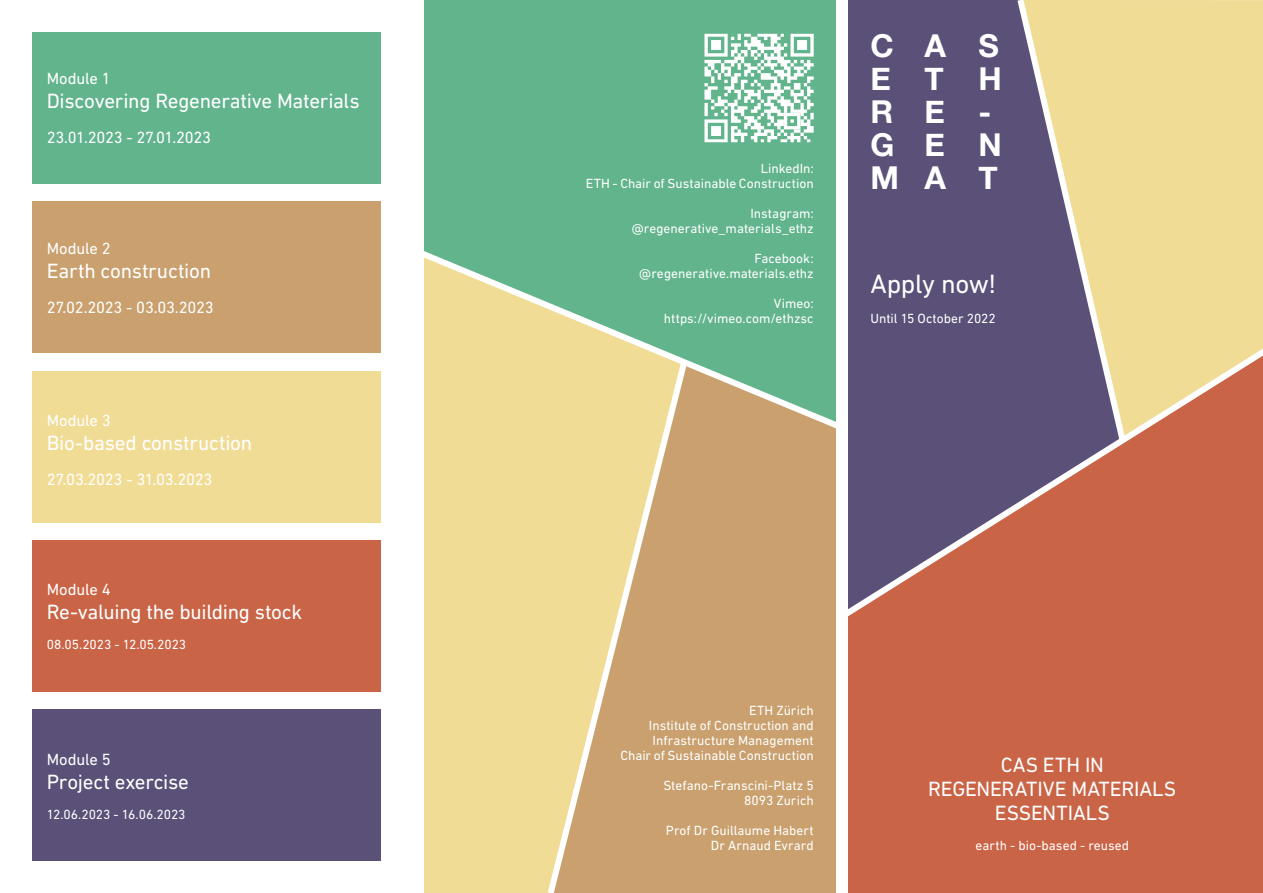
<style>
.page{position:relative;width:1263px;height:893px;background:#fff}
.page>*{position:absolute;margin:0;border:0;box-sizing:border-box;transform-origin:0 0}
.Logo__White{font:700 31.5px "Helvetica Neue";letter-spacing:1.01em;color:#fff}
.General__DIN_Next_Re{font:27px "DIN Next W1 G";letter-spacing:-.01em;color:#fff}
.General__DIN_Next_Re-2{font:21px "DIN Next W1 G";letter-spacing:-.015em;color:#fff}
.General__DIN_Next_Re-3{font:16.5px "DIN Next W1 G";letter-spacing:-.015em;color:#fff}
.General__DIN_Next_Re-4{font:13.5px "DIN Next W1 G";color:#fff}
</style>
<div class="page">
<div style="left:1130px;top:0;width:133px;height:344px;background:#f0dc95"></div>
<div style="left:848px;top:625px;width:415px;height:268px;background:#ca6446"></div>
<div style="left:848px;top:0;width:165px;height:344px;background:#5a5078"></div>
<svg style="left:848px;top:344px;width:415px;height:281px;background:#a56761"></svg>
<svg style="left:1013px;top:0;width:117px;height:448px;background:#a1938b"></svg>
<div style="left:424px;top:0;width:412px;height:245px;background:#62b48c"></div>
<div style="left:424px;top:435px;width:119px;height:458px;background:#f0dc95"></div>
<div style="left:691px;top:435px;width:145px;height:458px;background:#c9a06e"></div>
<div style="left:32px;top:32px;width:349px;height:151px;background:#62b48c"></div>
<div style="left:32px;top:201px;width:349px;height:152px;background:#c9a06e"></div>
<div style="left:32px;top:371px;width:349px;height:151px;background:#f0dc95"></div>
<div style="left:32px;top:540px;width:349px;height:152px;background:#ca6446"></div>
<div style="left:32px;top:710px;width:349px;height:151px;background:#5a5078"></div>
<svg style="left:704px;top:34px;width:110px;height:108px"></svg>
<svg style="left:424px;top:245px;width:426px;height:190px;background:#9cc190"></svg>
<svg style="left:543px;top:355px;width:148px;height:538px;background:#dec187"></svg>
<div style="left:836px;top:0;width:12px;height:893px;background:#fff"></div>
<p class="General__DIN_Next_Re-3" style="left:47px;top:69px;width:65px">Module 1</p>
<p class="General__DIN_Next_Re-2" style="left:47px;top:89px;width:315px">Discovering Regenerative Materials</p>
<p class="General__DIN_Next_Re-3" style="left:47px;top:128px;width:166px">23.01.2023 - 27.01.2023</p>
<p class="General__DIN_Next_Re-3" style="left:47px;top:239px;width:65px">Module 2</p>
<p class="General__DIN_Next_Re-2" style="left:47px;top:259px;width:166px">Earth construction</p>
<p class="General__DIN_Next_Re-3" style="left:47px;top:297px;width:168px">27.02.2023 - 03.03.2023</p>
<p class="General__DIN_Next_Re-3" style="left:47px;top:411px;width:65px">Module 3</p>
<p class="General__DIN_Next_Re-2" style="left:47px;top:431px;width:207px">Bio-based construction</p>
<p class="General__DIN_Next_Re-3" style="left:47px;top:470px;width:167px">27.03.2023 - 31.03.2023</p>
<p class="General__DIN_Next_Re-3" style="left:47px;top:580px;width:65px">Module 4</p>
<p class="General__DIN_Next_Re-2" style="left:47px;top:600px;width:257px">Re-valuing the building stock</p>
<p class="General__DIN_Next_Re-4" style="left:47px;top:637px;width:141px">08.05.2023 - 12.05.2023</p>
<p class="General__DIN_Next_Re-3" style="left:47px;top:749px;width:65px">Module 5</p>
<p class="General__DIN_Next_Re-2" style="left:47px;top:769px;width:144px">Project exercise</p>
<p class="General__DIN_Next_Re-4" style="left:47px;top:806px;width:140px">12.06.2023 - 16.06.2023</p>
<p class="General__DIN_Next_Re-4" style="left:761px;top:160px;width:55px">LinkedIn:</p>
<p class="General__DIN_Next_Re-4" style="left:586px;top:175px;width:229px">ETH - Chair of Sustainable Construction</p>
<p class="General__DIN_Next_Re-4" style="left:750px;top:205px;width:65px">Instagram:</p>
<p class="General__DIN_Next_Re-4" style="left:632px;top:220px;width:183px">@regenerative_materials_ethz</p>
<p class="General__DIN_Next_Re-4" style="left:754px;top:250px;width:61px">Facebook:</p>
<p class="General__DIN_Next_Re-4" style="left:639px;top:265px;width:176px">@regenerative.materials.ethz</p>
<p class="General__DIN_Next_Re-4" style="left:774px;top:295px;width:41px">Vimeo:</p>
<p class="General__DIN_Next_Re-4" style="left:664px;top:310px;width:151px">https://vimeo.com/ethzsc</p>
<p class="Logo__White" style="left:870px;top:21px;width:130px">CAS</p>
<p class="Logo__White" style="left:870px;top:54px;width:133px">ETH</p>
<p class="Logo__White" style="left:870px;top:87px;width:122px">RE-</p>
<p class="Logo__White" style="left:870px;top:120px;width:133px">GEN</p>
<p class="Logo__White" style="left:870px;top:153px;width:129px">MA T</p>
<p class="General__DIN_Next_Re" style="left:870px;top:268px;width:127px">Apply now!</p>
<p class="General__DIN_Next_Re-4" style="left:870px;top:310px;width:127px">Until 15 October 2022</p>
<p class="General__DIN_Next_Re-4" style="left:749px;top:703px;width:66px">ETH Zürich</p>
<p class="General__DIN_Next_Re-4" style="left:649px;top:718px;width:166px">Institute of Construction and</p>
<p class="General__DIN_Next_Re-4" style="left:653px;top:733px;width:163px">Infrastructure Management</p>
<p class="General__DIN_Next_Re-4" style="left:620px;top:748px;width:195px">Chair of Sustainable Construction</p>
<p class="General__DIN_Next_Re-4" style="left:663px;top:778px;width:152px">Stefano-Franscini-Platz 5</p>
<p class="General__DIN_Next_Re-4" style="left:744px;top:793px;width:71px">8093 Zurich</p>
<p class="General__DIN_Next_Re-4" style="left:666px;top:823px;width:149px">Prof Dr Guillaume Habert</p>
<p class="General__DIN_Next_Re-4" style="left:711px;top:838px;width:104px">Dr Arnaud Evrard</p>
<p class="General__DIN_Next_Re-2" style="left:1001px;top:753px;width:105px">CAS ETH IN</p>
<p class="General__DIN_Next_Re-2" style="left:928px;top:777px;width:250px">REGENERATIVE MATERIALS</p>
<p class="General__DIN_Next_Re-2" style="left:995px;top:801px;width:117px">ESSENTIALS</p>
<p class="General__DIN_Next_Re-4" style="left:975px;top:838px;width:155px">earth - bio-based - reused</p>
</div>
